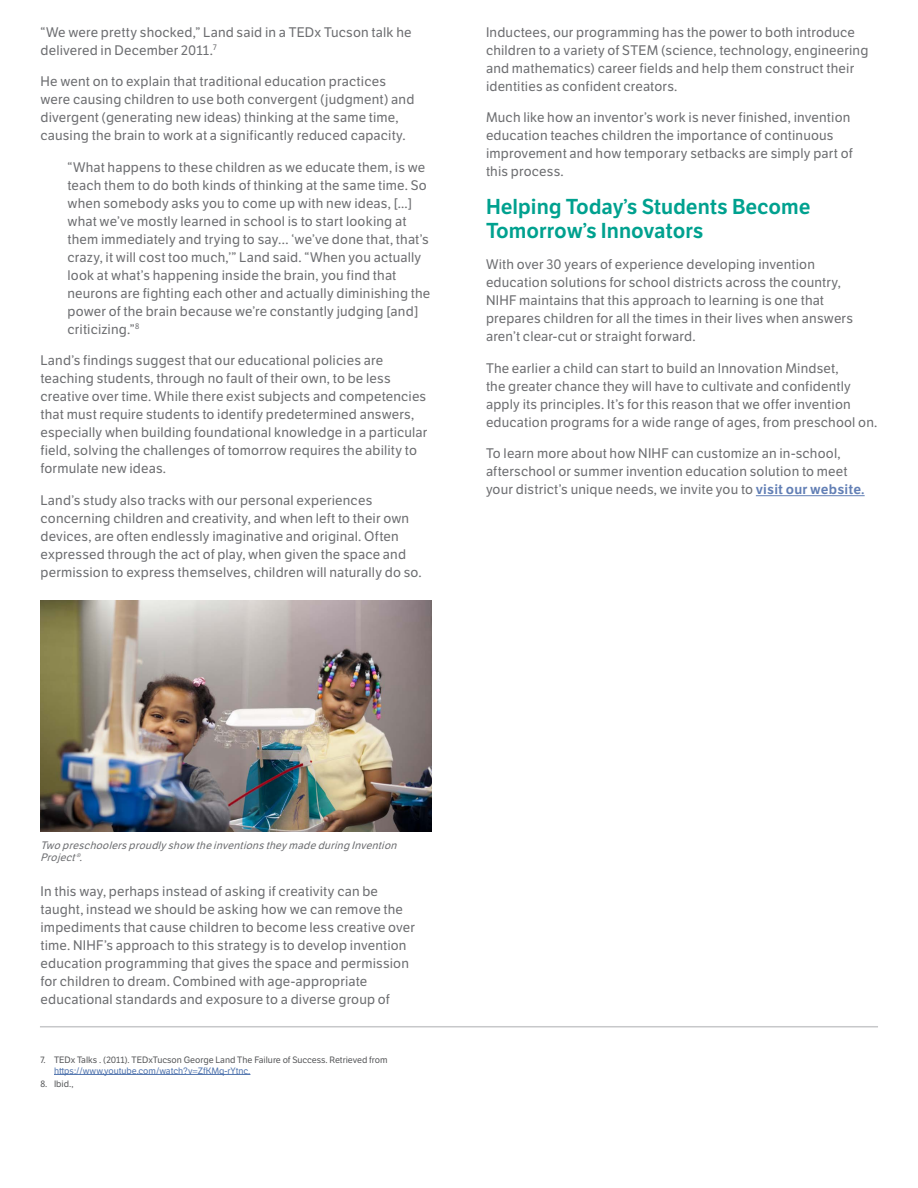
<style>
.page{position:relative;width:918px;height:1188px;background:#fff}
.page>*{position:absolute;margin:0;border:0;box-sizing:border-box;transform-origin:0 0}
.t1{font:21px/24px "LFT Etica SB";color:#00a18f}
.t2{font:13.5px/18px "LFT Etica";letter-spacing:.015em;color:#6d6e71}
.t3{font:italic 10.5px/12px "LFT Etica";color:#6d6e71}
.t4{font:9px "LFT Etica";color:#58595b}
.t5{font:9px "LFT Etica";color:#4f73ad}
.s1{font-family:"LFT Etica SB";color:#627fb5}
</style>
<div class="page">
<hr style="left:40px;top:1026px;width:838px;height:1px;background:#c7c8ca">
<hr style="left:756px;top:495px;width:109px;height:1px;background:#627fb5">
<img style="left:40px;top:601px;width:392px;height:230px">
<hr style="left:54px;top:1074px;width:196px;height:1px;background:#4f73ad">
<p class="t2" style="left:40px;top:23px;width:373px">“We were pretty shocked,” Land said in a TEDx Tucson talk he delivered in December 2011.<sup>7</sup></p>
<p class="t2" style="left:40px;top:73px;width:375px">He went on to explain that traditional education practices were causing children to use both convergent (judgment) and divergent (generating new ideas) thinking at the same time, causing the brain to work at a significantly reduced capacity.</p>
<p class="t2" style="left:68px;top:158px;width:364px">“What happens to these children as we educate them, is we teach them to do both kinds of thinking at the same time. So when somebody asks you to come up with new ideas, [...] what we’ve mostly learned in school is to start looking at them immediately and trying to say… ‘we’ve done that, that’s crazy, it will cost too much,’” Land said. “When you actually look at what’s happening inside the brain, you find that neurons are fighting each other and actually diminishing the power of the brain because we’re constantly judging [and] criticizing.”<sup>8</sup></p>
<p class="t2" style="left:40px;top:352px;width:388px">Land’s findings suggest that our educational policies are teaching students, through no fault of their own, to be less creative over time. While there exist subjects and competencies that must require students to identify predetermined answers, especially when building foundational knowledge in a particular field, solving the challenges of tomorrow requires the ability to formulate new ideas.</p>
<p class="t2" style="left:40px;top:491px;width:383px">Land’s study also tracks with our personal experiences concerning children and creativity, and when left to their own devices, are often endlessly imaginative and original. Often expressed through the act of play, when given the space and permission to express themselves, children will naturally do so.</p>
<p class="t2" style="left:486px;top:23px;width:384px">Inductees, our programming has the power to both introduce children to a variety of STEM (science, technology, engineering and mathematics) career fields and help them construct their identities as confident creators.</p>
<p class="t2" style="left:486px;top:109px;width:368px">Much like how an inventor’s work is never finished, invention education teaches children the importance of continuous improvement and how temporary setbacks are simply part of this process.</p>
<h1 class="t1" style="left:486px;top:195px;width:326px">Helping Today’s Students Become<br>Tomorrow’s Innovators</h1>
<p class="t2" style="left:486px;top:256px;width:369px">With over 30 years of experience developing invention education solutions for school districts across the country, NIHF maintains that this approach to learning is one that prepares children for all the times in their lives when answers aren’t clear-cut or straight forward.</p>
<p class="t2" style="left:486px;top:359px;width:393px">The earlier a child can start to build an Innovation Mindset,<br>the greater chance they will have to cultivate and confidently apply its principles. It’s for this reason that we offer invention education programs for a wide range of ages, from preschool on.</p>
<p class="t2" style="left:486px;top:445px;width:380px">To learn more about how NIHF can customize an in-school, afterschool or summer invention education solution to meet your district’s unique needs, we invite you to <span class="s1">visit our website.</span></p>
<p class="t3" style="left:40px;top:840px;width:361px">Twopreschoolersproudlyshow theinventionstheymadeduringInvention<br>Project®.</p>
<p class="t2" style="left:40px;top:883px;width:376px">In this way, perhaps instead of asking if creativity can be taught, instead we should be asking how we can remove the impediments that cause children to become less creative over time. NIHF’s approach to this strategy is to develop invention education programming that gives the space and permission for children to dream. Combined with age-appropriate educational standards and exposure to a diverse group of</p>
<p class="t4" style="left:40px;top:1054px;width:348px">7. TEDx Talks . (2011). TEDxTucson George Land The Failure of Success. Retrieved from</p>
<p class="t5" style="left:54px;top:1065px;width:198px">https://www.youtube.com/watch?v=ZfKMq-rYtnc.</p>
<p class="t4" style="left:40px;top:1079px;width:34px">8. Ibid.,</p>
</div>
